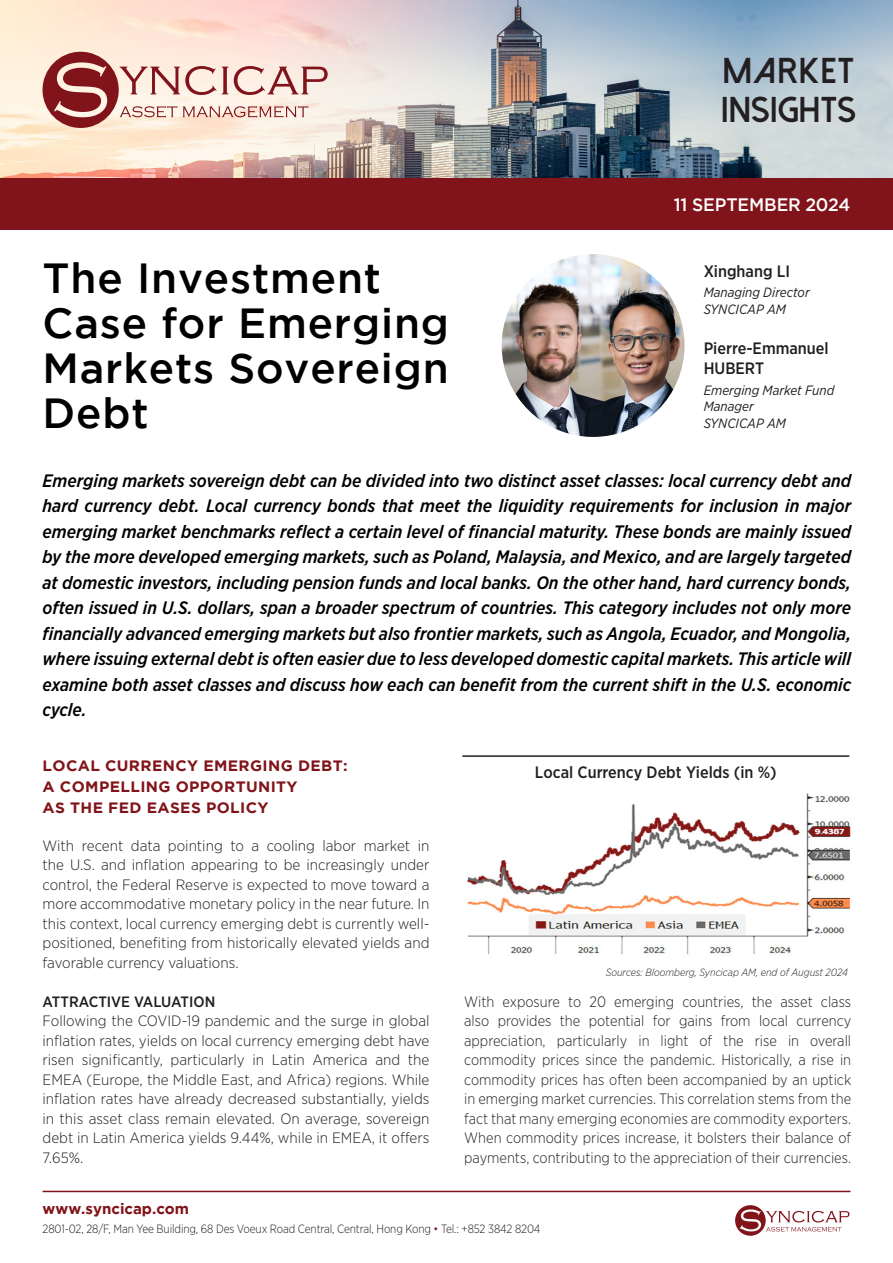
<style>
.page{position:relative;width:893px;height:1263px;background:#fff}
.page>*{position:absolute;margin:0;border:0;box-sizing:border-box;transform-origin:0 0}
.t1{font:500 42px/45px "Gotham";letter-spacing:.02em;color:#000}
.t2{font:800 36px "Dolce Vita";color:#231f20}
.t3{font:italic 500 18px/25.5px "Gotham Narrow";color:#000;text-align:justify}
.t4{font:500 18px "Gotham";letter-spacing:-.005em;color:#fff}
.t5{font:500 16.5px/19.5px "Gotham Narrow";color:#231f20}
.t6{font:300 15px/19.5px "Gotham Narrow";color:#231f20;text-align:justify;scale:1.04 1}
.t7{font:300 15px/19.5px "Gotham Narrow";color:#231f20;text-align:justify}
.t8{font:700 15px/21px "Gotham";letter-spacing:.025em;color:#81141a}
.t9{font:500 15px "Gotham Narrow";color:#231f20;scale:1.04 1}
.t10{font:700 15px "Gotham";color:#81141a}
.t11{font:italic 13.5px/16.5px "Gotham Narrow";color:#231f20}
.t12{font:300 12px "Gotham Narrow";letter-spacing:-.01em;color:#231f20}
.t13{font:italic 300 10.5px "Gotham Narrow";color:#231f20}
.s1{color:#81141a}
</style>
<div class="page">
<img style="left:0;top:0;width:893px;height:179px">
<svg style="left:43px;top:52px;width:285px;height:76px;background:#dcb4ac"></svg>
<div style="left:0;top:179px;width:893px;height:51px;background:#81141a"></div>
<img style="left:502px;top:254px;width:182px;height:183px;border-radius:91px">
<img style="left:467px;top:793px;width:384px;height:162px">
<hr style="left:462px;top:755px;width:387px;height:2px;background:#231f20">
<hr style="left:43px;top:1191px;width:807px;height:1px;background:#81141a">
<svg style="left:735px;top:1205px;width:114px;height:31px"></svg>
<p class="t2" style="left:722px;top:52px;width:134px">MARKET</p>
<p class="t2" style="left:721px;top:91px;width:137px">INSIGHTS</p>
<p class="t1" style="left:43px;top:255px;width:408px">The Investment<br>Case for Emerging<br>Markets Sovereign<br>Debt</p>
<p class="t4" style="left:674px;top:194px;width:178px">11 SEPTEMBER 2024</p>
<p class="t5" style="left:704px;top:261px;width:88px">Xinghang LI</p>
<p class="t11" style="left:704px;top:284px;width:108px">Managing Director<br>SYNCICAP AM</p>
<p class="t5" style="left:704px;top:338px;width:127px">Pierre-Emmanuel<br>HUBERT</p>
<p class="t11" style="left:704px;top:381px;width:132px">Emerging Market Fund<br>Manager<br>SYNCICAP AM</p>
<p class="t3" style="left:43px;top:467px;width:810px">Emerging markets sovereign debt can be divided into two distinct asset classes: local currency debt and hard currency debt. Local currency bonds that meet the liquidity requirements for inclusion in major emerging market benchmarks reflect a certain level of financial maturity. These bonds are mainly issued by the more developed emerging markets, such as Poland, Malaysia, and Mexico, and are largely targeted at domestic investors, including pension funds and local banks. On the other hand, hard currency bonds, often issued in U.S. dollars, span a broader spectrum of countries. This category includes not only more financially advanced emerging markets but also frontier markets, such as Angola, Ecuador, and Mongolia, where issuing external debt is often easier due to less developed domestic capital markets. This article will examine both asset classes and discuss how each can benefit from the current shift in the U.S. economic cycle.</p>
<p class="t8" style="left:43px;top:755px;width:306px">LOCAL CURRENCY EMERGING DEBT:<br>A COMPELLING OPPORTUNITY<br>AS THE FED EASES POLICY</p>
<p class="t6" style="left:43px;top:835px;width:374px">With recent data pointing to a cooling labor market in the U.S. and inflation appearing to be increasingly under control, the Federal Reserve is expected to move toward a more accommodative monetary policy in the near future. In this context, local currency emerging debt is currently well&shy;positioned, benefiting from historically elevated yields and favorable currency valuations.</p>
<p class="t9" style="left:43px;top:992px;width:168px">ATTRACTIVE VALUATION</p>
<p class="t6" style="left:43px;top:1011px;width:374px">Following the COVID-19 pandemic and the surge in global inflation rates, yields on local currency emerging debt have risen significantly, particularly in Latin America and the EMEA (Europe, the Middle East, and Africa) regions. While inflation rates have already decreased substantially, yields in this asset class remain elevated. On average, sovereign debt in Latin America yields 9.44%, while in EMEA, it offers 7.65%.</p>
<p class="t5" style="left:535px;top:762px;width:243px">Local Currency Debt Yields (in %)</p>
<p class="t13" style="left:606px;top:965px;width:244px">Sources: Bloomberg, Syncicap AM, end of August 2024</p>
<p class="t7" style="left:464px;top:991px;width:388px">With exposure to 20 emerging countries, the asset class also provides the potential for gains from local currency appreciation, particularly in light of the rise in overall commodity prices since the pandemic. Historically, a rise in commodity prices has often been accompanied by an uptick in emerging market currencies. This correlation stems from the fact that many emerging economies are commodity exporters.<br>When commodity prices increase, it bolsters their balance of payments, contributing to the appreciation of their currencies.</p>
<p class="t10" style="left:43px;top:1200px;width:148px">www.syncicap.com</p>
<p class="t12" style="left:43px;top:1222px;width:500px">2801-02, 28/F, Man Yee Building, 68 Des Voeux Road Central, Central, Hong Kong <span class="s1">•</span> Tel.: +852 3842 8204</p>
</div>
